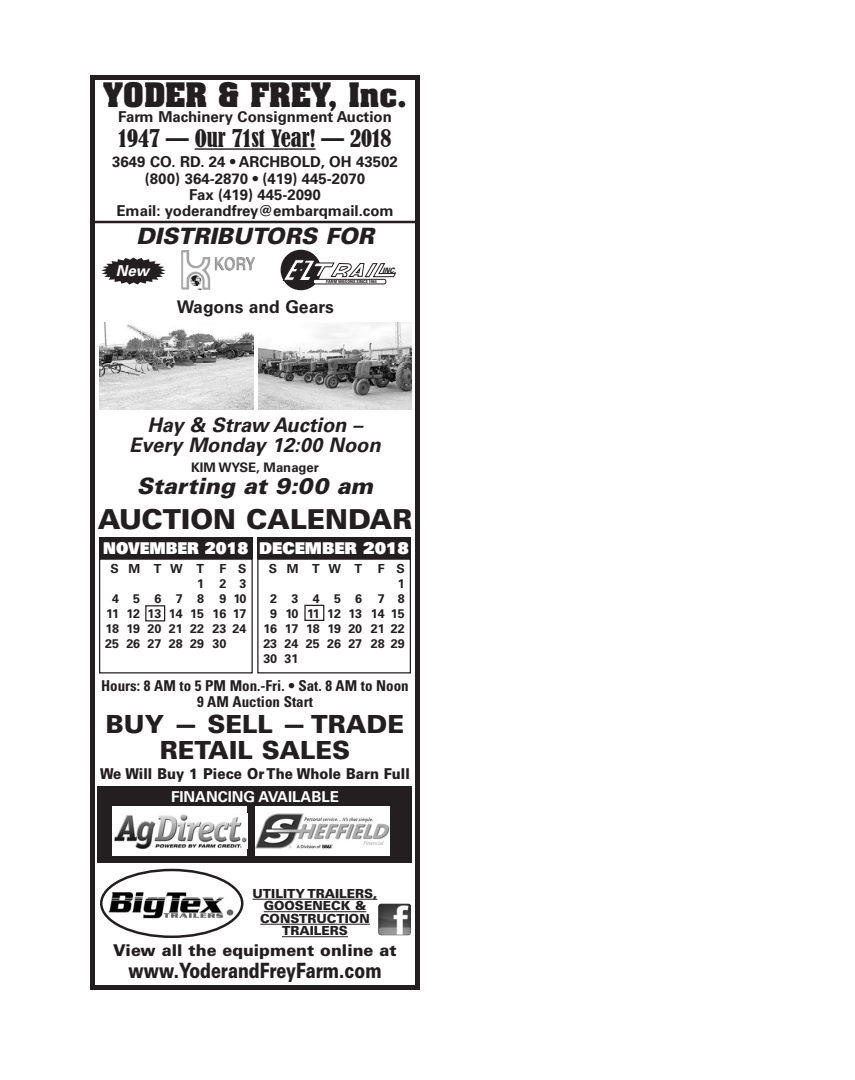
<style>
.page{position:relative;width:855px;height:1080px;background:#fff}
.page>*{position:absolute;margin:0;border:0;box-sizing:border-box;transform-origin:0 0}
.t1{font:700 28.75px "Aachen";color:#231f20}
.t2{font:900 27.5px "Univers";color:#231f20}
.t3{font:900 25px/26.2px "Univers";color:#231f20;text-align:center}
.t4{font:italic 900 22.5px "Univers";color:#231f20}
.t5{font:condensed 22.5px "Bernard";color:#231f20}
.t6{font:900 21.12px "Univers";color:#231f20;scale:.77 1}
.t7{font:italic 700 20px/20px "Univers";color:#231f20;text-align:center}
.t8{font:700 17.5px "Univers";color:#231f20}
.t9{font:900 16.25px "Univers";color:#231f20}
.t10{font:900 16.25px "Univers";color:#fff;scale:.95 1}
.t11{font:900 16.25px "Univers";color:#fff}
.t12{font:700 15px/16.2px "Univers";color:#231f20;text-align:center}
.t13{font:700 condensed 15px/16.2px "Univers";color:#231f20;text-align:center}
.t14{font:900 15px "Univers";color:#231f20;scale:.9 1}
.t15{font:700 15px "Univers";color:#fff}
.t16{font:italic 700 15px "Univers";color:#fff}
.t17{font:700 13.12px "Univers";color:#231f20}
.t18{font:700 12.5px "Univers";color:#231f20}
.t19{font:900 12.5px/12.5px "Univers";color:#231f20;text-align:center}
.t20{font:700 12.5px "Univers";letter-spacing:1.145em;color:#231f20}
.t21{font:italic 900 7.5px "Univers";color:#231f20;scale:.83 1}
.t22{font:700 condensed 4.12px "Univers";color:#231f20;scale:1.09 1}
</style>
<div class="page">
<div style="left:98px;top:786px;width:314px;height:76px;background:#231f20"></div>
<div style="left:90px;top:75px;width:330px;height:915px;border:5px solid #231f20"></div>
<hr style="left:195px;top:148px;width:121px;height:2px;background:#231f20">
<svg style="left:101px;top:258px;width:65px;height:26px"></svg>
<hr style="left:253px;top:899px;width:124px;height:1px;background:#231f20">
<hr style="left:264px;top:911px;width:102px;height:1px;background:#231f20">
<hr style="left:260px;top:924px;width:110px;height:1px;background:#231f20">
<hr style="left:282px;top:936px;width:66px;height:1px;background:#231f20">
<img style="left:108px;top:886px;width:128px;height:34px">
<div style="left:100px;top:869px;width:143px;height:69px;border:2px solid #231f20;border-radius:50%"></div>
<div style="left:112px;top:806px;width:136px;height:50px;background:#fff"></div>
<img style="left:114px;top:814px;width:133px;height:35px">
<div style="left:255px;top:806px;width:135px;height:50px;background:#fff"></div>
<img style="left:255px;top:813px;width:135px;height:36px">
<img style="left:99px;top:322px;width:154px;height:87px">
<img style="left:258px;top:322px;width:154px;height:87px">
<img style="left:181px;top:250px;width:74px;height:40px">
<div style="left:281px;top:250px;width:40px;height:40px;background:#231f20;border-radius:50%"></div>
<div style="left:313px;top:279px;width:73px;height:5px;background:#fff;border-radius:2px"></div>
<div style="left:313px;top:279px;width:73px;height:5px;border:1px solid #231f20;border-radius:2px"></div>
<svg style="left:283px;top:259px;width:113px;height:22px"></svg>
<img style="left:378px;top:903px;width:33px;height:32px">
<div style="left:99px;top:537px;width:154px;height:21px;background:#231f20"></div>
<div style="left:99px;top:558px;width:154px;height:115px;border:1px solid #231f20"></div>
<div style="left:145px;top:605px;width:20px;height:16px;border:1px solid #231f20"></div>
<div style="left:257px;top:537px;width:154px;height:21px;background:#231f20"></div>
<div style="left:257px;top:558px;width:154px;height:115px;border:1px solid #231f20"></div>
<div style="left:304px;top:605px;width:20px;height:16px;border:1px solid #231f20"></div>
<hr style="left:90px;top:221px;width:330px;height:2px;background:#231f20">
<h1 class="t1" style="left:103px;top:74px;width:305px">YODER &amp; FREY, Inc.</h1>
<p class="t12" style="left:118px;top:109px;width:275px">Farm Machinery Consignment Auction</p>
<h3 class="t5" style="left:119px;top:126px;width:275px">1947 — Our 71st Year! — 2018</h3>
<p class="t12" style="left:112px;top:154px;width:287px">3649 CO. RD. 24 • ARCHBOLD, OH 43502 (800) 364-2870 • (419) 445-2070<br>Fax (419) 445-2090<br>Email: yoderandfrey@embarqmail.com</p>
<h3 class="t4" style="left:136px;top:221px;width:240px">DISTRIBUTORS FOR</h3>
<p class="t16" style="left:116px;top:262px;width:35px">New</p>
<p class="t21" style="left:382px;top:265px;width:20px">INC.</p>
<p class="t22" style="left:326px;top:279px;width:48px">FARM WAGONS SINCE 1964</p>
<p class="t8" style="left:177px;top:296px;width:159px">Wagons and Gears</p>
<h3 class="t7" style="left:129px;top:415px;width:253px">Hay &amp; Straw Auction –<br>Every Monday 12:00 Noon</h3>
<p class="t17" style="left:191px;top:459px;width:129px">KIM WYSE, Manager</p>
<h3 class="t4" style="left:137px;top:472px;width:238px">Starting at 9:00 am</h3>
<h2 class="t2" style="left:98px;top:502px;width:316px">AUCTION CALENDAR</h2>
<p class="t10" style="left:103px;top:538px;width:154px">NOVEMBER 2018</p>
<p class="t18" style="left:111px;top:561px;width:137px">SMTWT FS</p>
<p class="t18" style="left:197px;top:576px;width:51px">123</p>
<p class="t20" style="left:112px;top:591px;width:136px">45678910</p>
<p class="t18" style="left:106px;top:606px;width:142px">11 12 13 14 15 16 17</p>
<p class="t18" style="left:105px;top:621px;width:143px">18 19 20 21 22 23 24</p>
<p class="t18" style="left:105px;top:636px;width:123px">25 26 27 28 29 30</p>
<p class="t11" style="left:259px;top:538px;width:151px">DECEMBER 2018</p>
<p class="t18" style="left:269px;top:561px;width:137px">SMTWT FS</p>
<p class="t18" style="left:398px;top:576px;width:8px">1</p>
<p class="t20" style="left:270px;top:591px;width:136px">2345678</p>
<p class="t18" style="left:270px;top:606px;width:136px">9 10 11 12 13 14 15</p>
<p class="t18" style="left:263px;top:621px;width:143px">16 17 18 19 20 21 22</p>
<p class="t18" style="left:263px;top:636px;width:143px">23 24 25 26 27 28 29</p>
<p class="t18" style="left:263px;top:651px;width:37px">30 31</p>
<p class="t13" style="left:101px;top:677px;width:309px">Hours: 8 AM to 5 PM Mon.-Fri. • Sat. 8 AM to Noon<br>9 AM Auction Start</p>
<h3 class="t3" style="left:106px;top:711px;width:300px">BUY — SELL — TRADE<br>RETAIL SALES</h3>
<p class="t14" style="left:100px;top:765px;width:346px">We Will Buy 1 Piece Or The Whole Barn Full</p>
<p class="t15" style="left:171px;top:788px;width:169px">FINANCING AVAILABLE</p>
<p class="t19" style="left:253px;top:887px;width:126px">UTILITY TRAILERS,<br>GOOSENECK &amp;<br>CONSTRUCTION<br>TRAILERS</p>
<p class="t9" style="left:113px;top:940px;width:285px">View all the equipment online at</p>
<h3 class="t6" style="left:128px;top:957px;width:330px">www.YoderandFreyFarm.com</h3>
</div>
